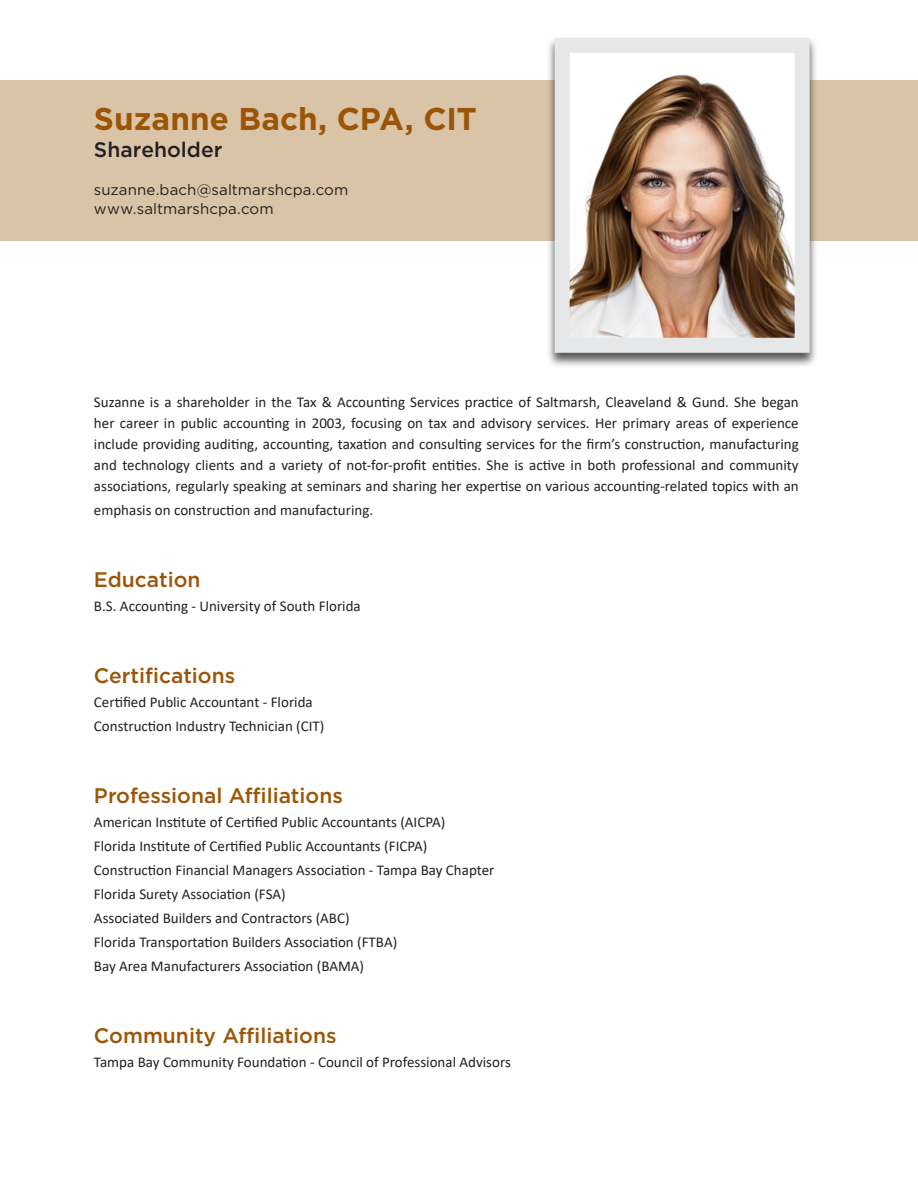
<style>
.page{position:relative;width:918px;height:1188px;background:#fff}
.page>*{position:absolute;margin:0;border:0;box-sizing:border-box;transform-origin:0 0}
.t1{font:700 31.5px "Gotham";color:#9c5506}
.t2{font:500 21px "Gotham";color:#9c5506}
.t3{font:500 21px "Gotham";color:#231f20}
.t4{font:15px/21px "Calibri";color:#231f20;text-align:justify}
.t5{font:15px "Gotham";letter-spacing:.01em;color:#231f20}
</style>
<div class="page">
<div style="left:0;top:80px;width:918px;height:161px;background:#d9c4a7"></div>
<div style="left:546px;top:36px;width:272px;height:332px;background:#231f20;opacity:.75"></div>
<img style="left:571px;top:54px;width:223px;height:283px">
<div style="left:555px;top:38px;width:255px;height:315px;border:15px solid #e6e7e9"></div>
<p class="t1" style="left:94px;top:98px;width:384px">Suzanne Bach, CPA, CIT</p>
<p class="t3" style="left:94px;top:136px;width:130px">Shareholder</p>
<p class="t5" style="left:94px;top:180px;width:256px">suzanne.bach@saltmarshcpa.com</p>
<p class="t5" style="left:94px;top:199px;width:181px">www.saltmarshcpa.com</p>
<p class="t4" style="left:94px;top:391px;width:706px">Suzanne is a shareholder in the Tax &amp; Accounting Services practice of Saltmarsh, Cleaveland &amp; Gund. She began her career in public accounting in 2003, focusing on tax and advisory services. Her primary areas of experience include providing auditing, accounting, taxation and consulting services for the firm’s construction, manufacturing and technology clients and a variety of not-for-profit entities. She is active in both professional and community associations, regularly speaking at seminars and sharing her expertise on various accounting-related topics with an</p>
<p class="t4" style="left:94px;top:499px;width:281px">emphasis on construction and manufacturing.</p>
<p class="t2" style="left:94px;top:566px;width:108px">Education</p>
<p class="t4" style="left:94px;top:595px;width:268px">B.S. Accounting - University of South Florida</p>
<p class="t2" style="left:94px;top:662px;width:143px">Certifications</p>
<p class="t4" style="left:94px;top:691px;width:220px">Certified Public Accountant - Florida</p>
<p class="t4" style="left:94px;top:715px;width:232px">Construction Industry Technician (CIT)</p>
<p class="t2" style="left:94px;top:782px;width:250px">Professional Affiliations</p>
<p class="t4" style="left:94px;top:811px;width:353px">American Institute of Certified Public Accountants (AICPA)</p>
<p class="t4" style="left:94px;top:835px;width:335px">Florida Institute of Certified Public Accountants (FICPA)</p>
<p class="t4" style="left:94px;top:859px;width:402px">Construction Financial Managers Association - Tampa Bay Chapter</p>
<p class="t4" style="left:94px;top:883px;width:193px">Florida Surety Association (FSA)</p>
<p class="t4" style="left:94px;top:907px;width:257px">Associated Builders and Contractors (ABC)</p>
<p class="t4" style="left:94px;top:931px;width:305px">Florida Transportation Builders Association (FTBA)</p>
<p class="t4" style="left:94px;top:955px;width:272px">Bay Area Manufacturers Association (BAMA)</p>
<p class="t2" style="left:94px;top:1022px;width:244px">Community Affiliations</p>
<p class="t4" style="left:94px;top:1051px;width:418px">Tampa Bay Community Foundation - Council of Professional Advisors</p>
</div>
